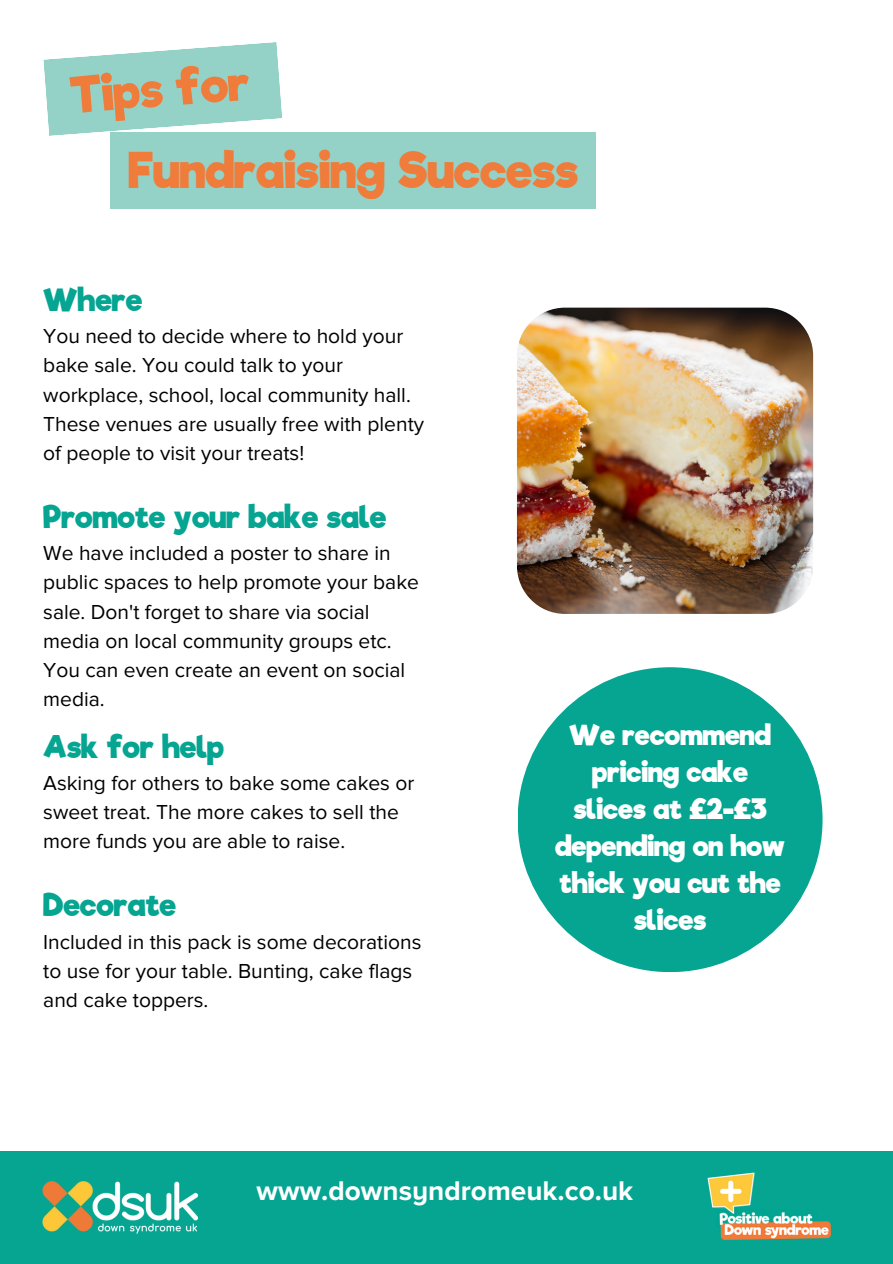
<style>
.page{position:relative;width:893px;height:1264px;background:#fff}
.page>*{position:absolute;margin:0;border:0;box-sizing:border-box;transform-origin:0 0}
.t1{font:700 47.25px "Riffic Free";color:#ef7c3b}
.t2{font:700 30px "Riffic Free";color:#05a592}
.t3{font:700 28.05px "Proxima Nova A";color:#fff}
.t4{font:700 27px/37.2px "Riffic Free";color:#fff;text-align:center}
.t5{font:21px/29.2px "Proxima Nova";color:#000}
</style>
<div class="page">
<svg style="left:43px;top:42px;width:239px;height:94px"></svg>
<div style="left:111px;top:132px;width:485px;height:77px;background:#94d2c8"></div>
<img style="left:517px;top:307px;width:297px;height:307px">
<div style="left:517px;top:667px;width:305px;height:305px;background:#05a592;border-radius:50%"></div>
<div style="left:0;top:1151px;width:892px;height:112px;background:#05a592"></div>
<img style="left:42px;top:1181px;width:157px;height:53px">
<img style="left:707px;top:1172px;width:123px;height:67px">
<p class="t1" style="left:68px;top:67px;width:181px;rotate:-4deg">Tips for</p>
<p class="t1" style="left:129px;top:142px;width:451px">Fundraising Success</p>
<p class="t2" style="left:43px;top:282px;width:100px">Where</p>
<p class="t5" style="left:43px;top:322px;width:382px">You need to decide where to hold your bake sale. You could talk to your workplace, school, local community hall.<br>These venues are usually free with plenty of people to visit your treats!</p>
<p class="t2" style="left:43px;top:499px;width:344px">Promote your bake sale</p>
<p class="t5" style="left:43px;top:539px;width:377px">We have included a poster to share in public spaces to help promote your bake sale. Don't forget to share via social media on local community groups etc.<br>You can even create an event on social media.</p>
<p class="t2" style="left:43px;top:728px;width:182px">Ask for help</p>
<p class="t5" style="left:43px;top:768px;width:372px">Asking for others to bake some cakes or sweet treat. The more cakes to sell the more funds you are able to raise.</p>
<p class="t2" style="left:43px;top:887px;width:134px">Decorate</p>
<p class="t5" style="left:43px;top:927px;width:379px">Included in this pack is some decorations to use for your table. Bunting, cake flags and cake toppers.</p>
<p class="t4" style="left:555px;top:716px;width:231px">We recommend pricing cake slices at £2-£3 depending on how thick you cut the slices</p>
<p class="t3" style="left:256px;top:1173px;width:378px">www.downsyndromeuk.co.uk</p>
</div>
